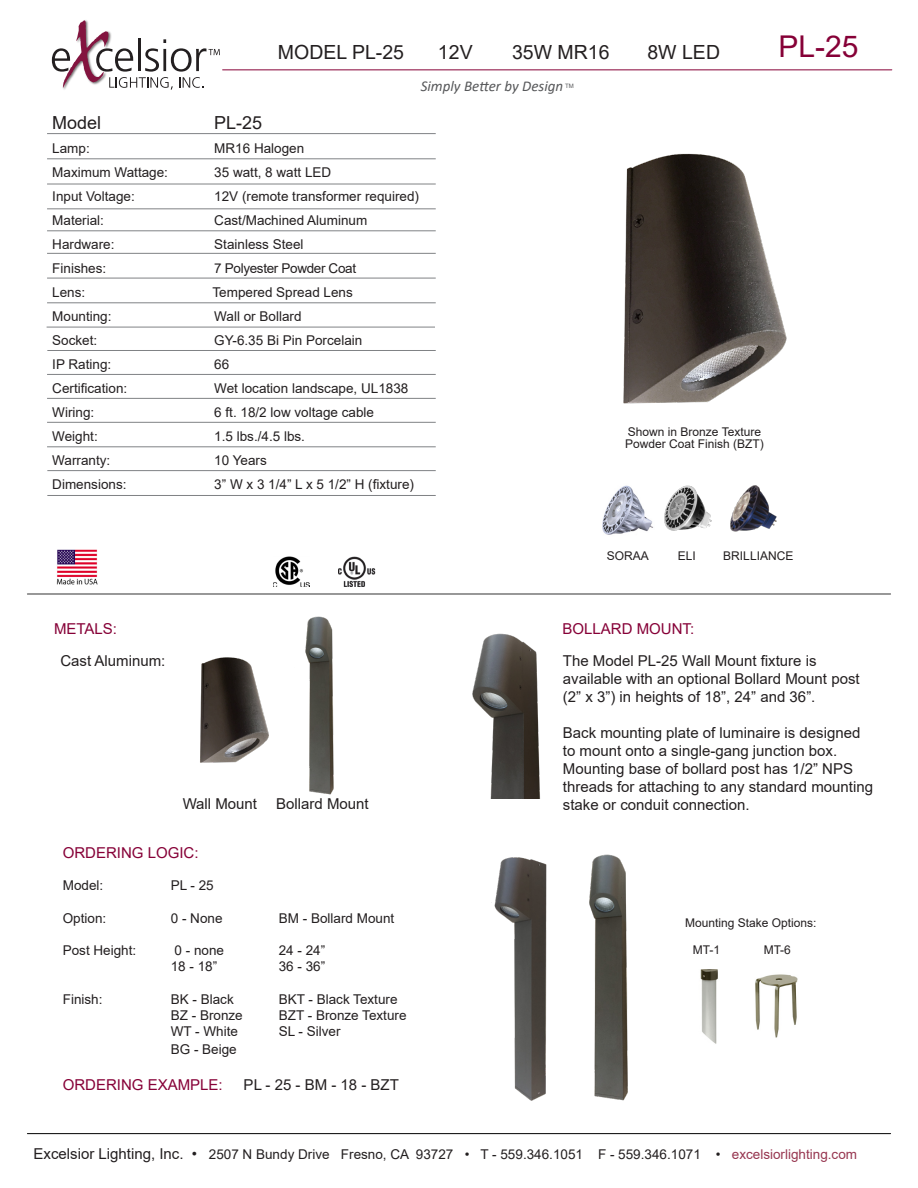
<style>
.page{position:relative;width:918px;height:1188px;background:#fff}
.page>*{position:absolute;margin:0;border:0;box-sizing:border-box;transform-origin:0 0}
.t1{font:30px "Arial";color:#860037}
.t2{font:19.5px "Arial";color:#231f20}
.t3{font:18px "Arial";color:#231f20}
.t4{font:15px/18px "Arial";color:#231f20}
.t5{font:15px "Arial";color:#860037}
.t6{font:italic 15px "Calibri";color:#57585a}
.t7{font:13.5px "Arial";color:#231f20}
.t8{font:13.5px "Arial";letter-spacing:-.025em;color:#231f20}
.t9{font:12px/12px "Arial";color:#231f20}
.t10{font:6px "Arial";color:#57585a}
.s1{color:#fff}
.s2{font-size:15px}
.s3{color:#973650}
</style>
<div class="page">
<hr style="left:47px;top:133px;width:389px;height:1px;background:#808285">
<hr style="left:47px;top:159px;width:389px;height:1px;background:#808285">
<hr style="left:47px;top:184px;width:389px;height:1px;background:#808285">
<hr style="left:47px;top:209px;width:389px;height:1px;background:#808285">
<hr style="left:47px;top:231px;width:389px;height:1px;background:#808285">
<hr style="left:47px;top:253px;width:389px;height:1px;background:#808285">
<hr style="left:47px;top:278px;width:389px;height:1px;background:#808285">
<hr style="left:47px;top:303px;width:389px;height:1px;background:#808285">
<hr style="left:47px;top:327px;width:388px;height:1px;background:#808285">
<hr style="left:47px;top:350px;width:389px;height:1px;background:#808285">
<hr style="left:47px;top:374px;width:389px;height:1px;background:#808285">
<hr style="left:47px;top:398px;width:389px;height:1px;background:#808285">
<hr style="left:47px;top:422px;width:389px;height:1px;background:#808285">
<hr style="left:47px;top:447px;width:389px;height:1px;background:#808285">
<hr style="left:47px;top:470px;width:389px;height:1px;background:#808285">
<hr style="left:47px;top:495px;width:389px;height:1px;background:#808285">
<hr style="left:27px;top:594px;width:864px;height:1px;background:#333">
<hr style="left:27px;top:1133px;width:864px;height:1px;background:#000">
<hr style="left:223px;top:69px;width:669px;height:1px;background:#860037">
<svg style="left:52px;top:20px;width:168px;height:70px"></svg>
<img style="left:602px;top:485px;width:51px;height:50px">
<img style="left:664px;top:485px;width:48px;height:46px">
<img style="left:730px;top:485px;width:47px;height:47px">
<img style="left:56px;top:549px;width:42px;height:36px">
<img style="left:274px;top:557px;width:36px;height:30px">
<img style="left:338px;top:556px;width:38px;height:30px">
<img style="left:305px;top:616px;width:29px;height:179px">
<img style="left:472px;top:633px;width:69px;height:166px">
<img style="left:700px;top:969px;width:18px;height:75px">
<img style="left:755px;top:974px;width:43px;height:64px">
<img style="left:491px;top:857px;width:56px;height:244px">
<img style="left:589px;top:854px;width:39px;height:247px">
<img style="left:623px;top:153px;width:164px;height:251px">
<img style="left:200px;top:657px;width:69px;height:106px">
<p class="t2" style="left:278px;top:38px;width:333px">MODEL PL-25 <span class="s1">•</span> 12V <span class="s1">•</span> 35W MR16</p>
<p class="t2" style="left:647px;top:38px;width:74px">8W LED</p>
<p class="t6" style="left:421px;top:76px;width:144px">Simply Better by Design</p>
<p class="t10" style="left:565px;top:82px;width:10px">TM</p>
<p class="t3" style="left:52px;top:111px;width:51px">Model</p>
<p class="t3" style="left:214px;top:111px;width:50px">PL-25</p>
<p class="t7" style="left:52px;top:139px;width:39px">Lamp:</p>
<p class="t7" style="left:214px;top:139px;width:92px">MR16 Halogen</p>
<p class="t7" style="left:52px;top:163px;width:117px">Maximum Wattage:</p>
<p class="t7" style="left:214px;top:163px;width:119px">35 watt, 8 watt LED</p>
<p class="t7" style="left:52px;top:187px;width:84px">Input Voltage:</p>
<p class="t7" style="left:214px;top:187px;width:206px">12V (remote transformer required)</p>
<p class="t7" style="left:52px;top:211px;width:53px">Material:</p>
<p class="t7" style="left:214px;top:211px;width:155px">Cast/Machined Aluminum</p>
<p class="t7" style="left:52px;top:235px;width:64px">Hardware:</p>
<p class="t7" style="left:214px;top:235px;width:91px">Stainless Steel</p>
<p class="t7" style="left:52px;top:259px;width:56px">Finishes:</p>
<p class="t8" style="left:214px;top:259px;width:143px">7 Polyester Powder Coat</p>
<p class="t7" style="left:52px;top:283px;width:35px">Lens:</p>
<p class="t7" style="left:213px;top:283px;width:142px">Tempered Spread Lens</p>
<p class="t7" style="left:52px;top:307px;width:61px">Mounting:</p>
<p class="t7" style="left:214px;top:307px;width:89px">Wall or Bollard</p>
<p class="t7" style="left:52px;top:331px;width:47px">Socket:</p>
<p class="t7" style="left:214px;top:331px;width:150px">GY-6.35 Bi Pin Porcelain</p>
<p class="t7" style="left:52px;top:355px;width:61px">IP Rating:</p>
<p class="t7" style="left:214px;top:355px;width:17px">66</p>
<p class="t7" style="left:52px;top:379px;width:77px">Certification:</p>
<p class="t7" style="left:214px;top:379px;width:196px">Wet location landscape, UL1838</p>
<p class="t7" style="left:52px;top:403px;width:43px">Wiring:</p>
<p class="t7" style="left:214px;top:403px;width:161px">6 ft. 18/2 low voltage cable</p>
<p class="t7" style="left:52px;top:427px;width:47px">Weight:</p>
<p class="t7" style="left:214px;top:427px;width:92px">1.5 lbs./4.5 lbs.</p>
<p class="t7" style="left:52px;top:451px;width:60px">Warranty:</p>
<p class="t7" style="left:214px;top:451px;width:54px">10 Years</p>
<p class="t7" style="left:52px;top:475px;width:76px">Dimensions:</p>
<p class="t7" style="left:214px;top:475px;width:201px">3” W x 3 1/4” L x 5 1/2” H (fixture)</p>
<p class="t9" style="left:625px;top:426px;width:140px">Shown in Bronze Texture<br>Powder Coat Finish (BZT)</p>
<p class="t1" style="left:778px;top:25px;width:82px">PL-25</p>
<p class="t9" style="left:607px;top:549px;width:44px">SORAA</p>
<p class="t9" style="left:678px;top:549px;width:20px">ELI</p>
<p class="t9" style="left:723px;top:549px;width:72px">BRILLIANCE</p>
<p class="t5" style="left:54px;top:619px;width:65px">METALS:</p>
<p class="t5" style="left:562px;top:619px;width:133px">BOLLARD MOUNT:</p>
<p class="t4" style="left:60px;top:652px;width:107px">Cast Aluminum:</p>
<p class="t4" style="left:563px;top:652px;width:298px">The Model PL-25 Wall Mount fixture is available with an optional Bollard Mount post (2” x 3”) in heights of 18”, 24” and 36”.</p>
<p class="t4" style="left:563px;top:724px;width:312px">Back mounting plate of luminaire is designed to mount onto a single-gang junction box.<br>Mounting base of bollard post has 1/2” NPS threads for attaching to any standard mounting stake or conduit connection.</p>
<p class="t4" style="left:183px;top:795px;width:76px">Wall Mount</p>
<p class="t4" style="left:276px;top:795px;width:94px">Bollard Mount</p>
<p class="t5" style="left:63px;top:842px;width:137px">ORDERING LOGIC:</p>
<p class="t7" style="left:63px;top:876px;width:42px">Model:</p>
<p class="t7" style="left:171px;top:876px;width:45px">PL - 25</p>
<p class="t7" style="left:63px;top:909px;width:45px">Option:</p>
<p class="t7" style="left:171px;top:909px;width:53px">0 - None</p>
<p class="t7" style="left:279px;top:909px;width:117px">BM - Bollard Mount</p>
<p class="t7" style="left:63px;top:941px;width:75px">Post Height:</p>
<p class="t7" style="left:175px;top:941px;width:51px">0 - none</p>
<p class="t7" style="left:279px;top:941px;width:48px">24 - 24”</p>
<p class="t7" style="left:171px;top:957px;width:48px">18 - 18”</p>
<p class="t7" style="left:279px;top:957px;width:48px">36 - 36”</p>
<p class="t7" style="left:63px;top:990px;width:41px">Finish:</p>
<p class="t7" style="left:171px;top:990px;width:65px">BK - Black</p>
<p class="t7" style="left:279px;top:990px;width:120px">BKT - Black Texture</p>
<p class="t7" style="left:171px;top:1006px;width:74px">BZ - Bronze</p>
<p class="t7" style="left:279px;top:1006px;width:129px">BZT - Bronze Texture</p>
<p class="t7" style="left:171px;top:1022px;width:69px">WT - White</p>
<p class="t7" style="left:279px;top:1022px;width:63px">SL - Silver</p>
<p class="t7" style="left:171px;top:1040px;width:68px">BG - Beige</p>
<p class="t5" style="left:63px;top:1075px;width:162px">ORDERING EXAMPLE:</p>
<p class="t4" style="left:244px;top:1076px;width:157px">PL - 25 - BM - 18 - BZT</p>
<p class="t9" style="left:685px;top:916px;width:133px">Mounting Stake Options:</p>
<p class="t9" style="left:693px;top:943px;width:29px">MT-1</p>
<p class="t9" style="left:764px;top:943px;width:29px">MT-6</p>
<p class="t7" style="left:34px;top:1145px;width:825px"><span class="s2">Excelsior Lighting, Inc. •</span> 2507 N Bundy Drive Fresno, CA 93727 • T - 559.346.1051 F - 559.346.1071 • <span class="s3">excelsiorlighting.com</span></p>
</div>
